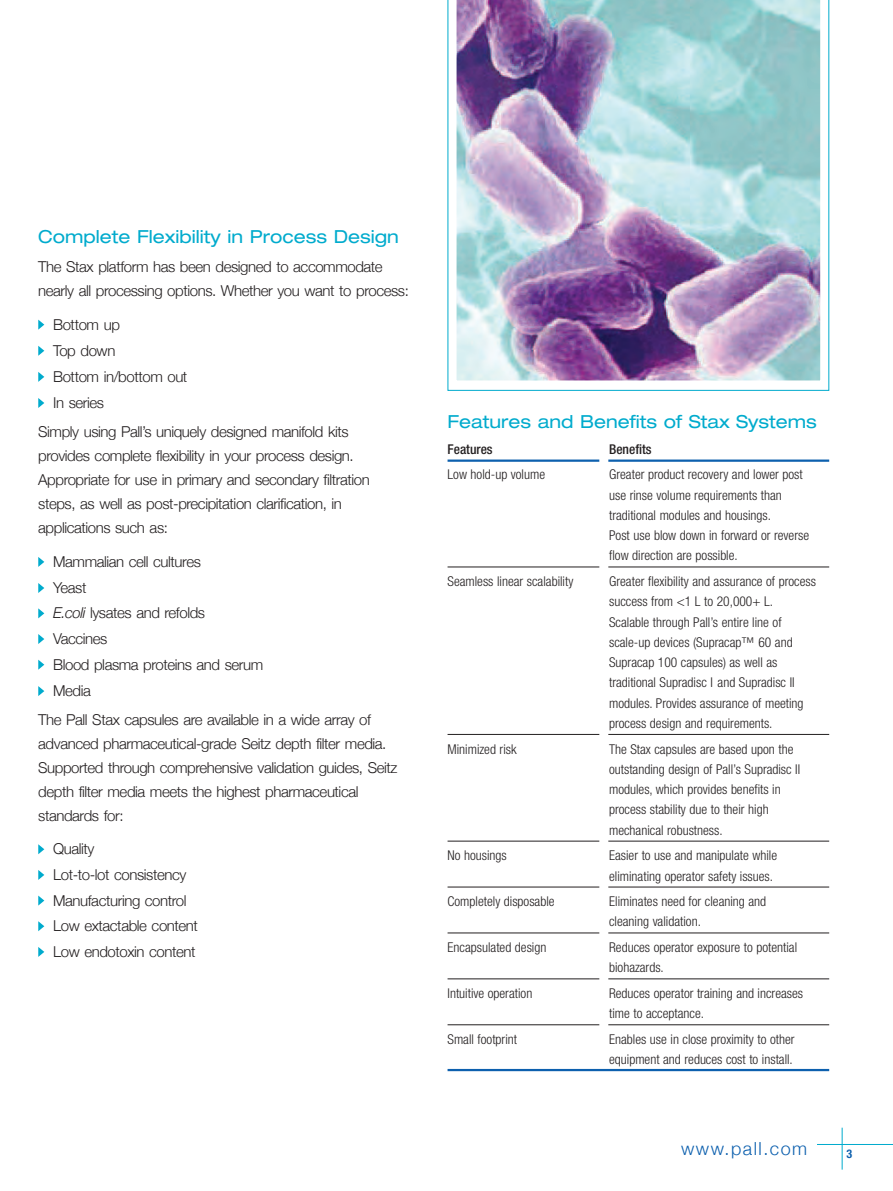
<style>
.page{position:relative;width:893px;height:1191px;background:#fff}
.page>*{position:absolute;margin:0;border:0;box-sizing:border-box;transform-origin:0 0}
.t1{font:expanded 18px "Helvetica Neue";color:#00abcd}
.t2{font:300 18px "Helvetica Neue";letter-spacing:.085em;color:#0d60ae}
.t3{font:300 15px/24px "Helvetica Neue";letter-spacing:-.03em;color:#231f20}
.t4{font:300 condensed 13.5px/20.2px "Helvetica Neue";color:#231f20}
.t5{font:500 condensed 13.5px "Helvetica Neue";color:#231f20}
.t6{font:700 condensed 12px "Helvetica Neue";color:#0d60ae}
.s1{font-style:italic}
</style>
<div class="page">
<hr style="left:817px;top:1144px;width:76px;height:1px;background:#00abcd">
<hr style="left:842px;top:1127px;width:1px;height:42px;background:#00abcd">
<hr style="left:448px;top:459px;width:381px;height:3px;background:#0d60ae">
<hr style="left:448px;top:567px;width:381px;height:1px;background:#231f20">
<hr style="left:448px;top:734px;width:381px;height:1px;background:#231f20">
<hr style="left:448px;top:841px;width:381px;height:1px;background:#231f20">
<hr style="left:448px;top:886px;width:381px;height:1px;background:#231f20">
<hr style="left:448px;top:932px;width:381px;height:1px;background:#231f20">
<hr style="left:448px;top:978px;width:381px;height:1px;background:#231f20">
<hr style="left:448px;top:1024px;width:381px;height:1px;background:#231f20">
<hr style="left:448px;top:1069px;width:381px;height:2px;background:#0d60ae">
<svg style="left:38px;top:320px;width:6px;height:10px"></svg>
<svg style="left:38px;top:346px;width:6px;height:10px"></svg>
<svg style="left:38px;top:372px;width:6px;height:10px"></svg>
<svg style="left:38px;top:398px;width:6px;height:10px"></svg>
<svg style="left:38px;top:557px;width:6px;height:10px"></svg>
<svg style="left:38px;top:583px;width:6px;height:10px"></svg>
<svg style="left:38px;top:608px;width:6px;height:10px"></svg>
<svg style="left:38px;top:634px;width:6px;height:10px"></svg>
<svg style="left:38px;top:659px;width:6px;height:10px"></svg>
<svg style="left:38px;top:686px;width:6px;height:10px"></svg>
<svg style="left:38px;top:844px;width:6px;height:10px"></svg>
<svg style="left:38px;top:870px;width:6px;height:10px"></svg>
<svg style="left:38px;top:895px;width:6px;height:10px"></svg>
<svg style="left:38px;top:921px;width:6px;height:10px"></svg>
<svg style="left:38px;top:947px;width:6px;height:10px"></svg>
<img style="left:448px;top:0;width:381px;height:391px">
<div style="left:599px;top:452px;width:9px;height:599px;background:#fff"></div>
<h1 class="t1" style="left:38px;top:230px;width:362px">Complete Flexibility in Process Design</h1>
<p class="t3" style="left:38px;top:254px;width:372px">The Stax platform has been designed to accommodate nearly all processing options. Whether you want to process:</p>
<p class="t3" style="left:53px;top:311px;width:136px;line-height:26.1px">Bottom up<br>Top down<br>Bottom in/bottom out<br>In series</p>
<p class="t3" style="left:38px;top:419px;width:333px">Simply using Pall’s uniquely designed manifold kits provides complete flexibility in your process design.<br>Appropriate for use in primary and secondary filtration steps, as well as post-precipitation clarification, in applications such as:</p>
<p class="t3" style="left:53px;top:548px;width:212px;line-height:25.8px">Mammalian cell cultures<br>Yeast<br><span class="s1">E.coli</span> lysates and refolds<br>Vaccines<br>Blood plasma proteins and serum<br>Media</p>
<p class="t3" style="left:38px;top:707px;width:361px">The Pall Stax capsules are available in a wide array of advanced pharmaceutical-grade Seitz depth filter media.<br>Supported through comprehensive validation guides, Seitz depth filter media meets the highest pharmaceutical standards for:</p>
<p class="t3" style="left:53px;top:835px;width:146px;line-height:25.7px">Quality<br>Lot-to-lot consistency<br>Manufacturing control<br>Low extactable content<br>Low endotoxin content</p>
<h1 class="t1" style="left:448px;top:415px;width:371px">Features and Benefits of Stax Systems</h1>
<p class="t5" style="left:448px;top:444px;width:47px">Features</p>
<p class="t5" style="left:609px;top:444px;width:44px">Benefits</p>
<p class="t4" style="left:448px;top:465px;width:99px">Low hold-up volume</p>
<p class="t4" style="left:609px;top:465px;width:201px">Greater product recovery and lower post use rinse volume requirements than traditional modules and housings.<br>Post use blow down in forward or reverse flow direction are possible.</p>
<p class="t4" style="left:448px;top:572px;width:127px">Seamless linear scalability</p>
<p class="t4" style="left:609px;top:572px;width:208px">Greater flexibility and assurance of process success from &lt;1 L to 20,000+ L.<br>Scalable through Pall’s entire line of scale-up devices (Supracap™ 60 and Supracap 100 capsules) as well as traditional Supradisc I and Supradisc II modules. Provides assurance of meeting process design and requirements.</p>
<p class="t4" style="left:448px;top:740px;width:71px">Minimized risk</p>
<p class="t4" style="left:609px;top:740px;width:193px">The Stax capsules are based upon the outstanding design of Pall’s Supradisc II modules, which provides benefits in process stability due to their high mechanical robustness.</p>
<p class="t4" style="left:448px;top:846px;width:61px">No housings</p>
<p class="t4" style="left:609px;top:846px;width:170px">Easier to use and manipulate while eliminating operator safety issues.</p>
<p class="t4" style="left:448px;top:892px;width:109px">Completely disposable</p>
<p class="t4" style="left:609px;top:892px;width:159px">Eliminates need for cleaning and cleaning validation.</p>
<p class="t4" style="left:448px;top:938px;width:100px">Encapsulated design</p>
<p class="t4" style="left:609px;top:938px;width:190px">Reduces operator exposure to potential biohazards.</p>
<p class="t4" style="left:448px;top:984px;width:86px">Intuitive operation</p>
<p class="t4" style="left:609px;top:984px;width:195px">Reduces operator training and increases time to acceptance.</p>
<p class="t4" style="left:448px;top:1030px;width:71px">Small footprint</p>
<p class="t4" style="left:609px;top:1030px;width:187px">Enables use in close proximity to other equipment and reduces cost to install.</p>
<h1 class="t2" style="left:681px;top:1138px;width:128px">www.pall.com</h1>
<p class="t6" style="left:846px;top:1149px;width:7px">3</p>
</div>
